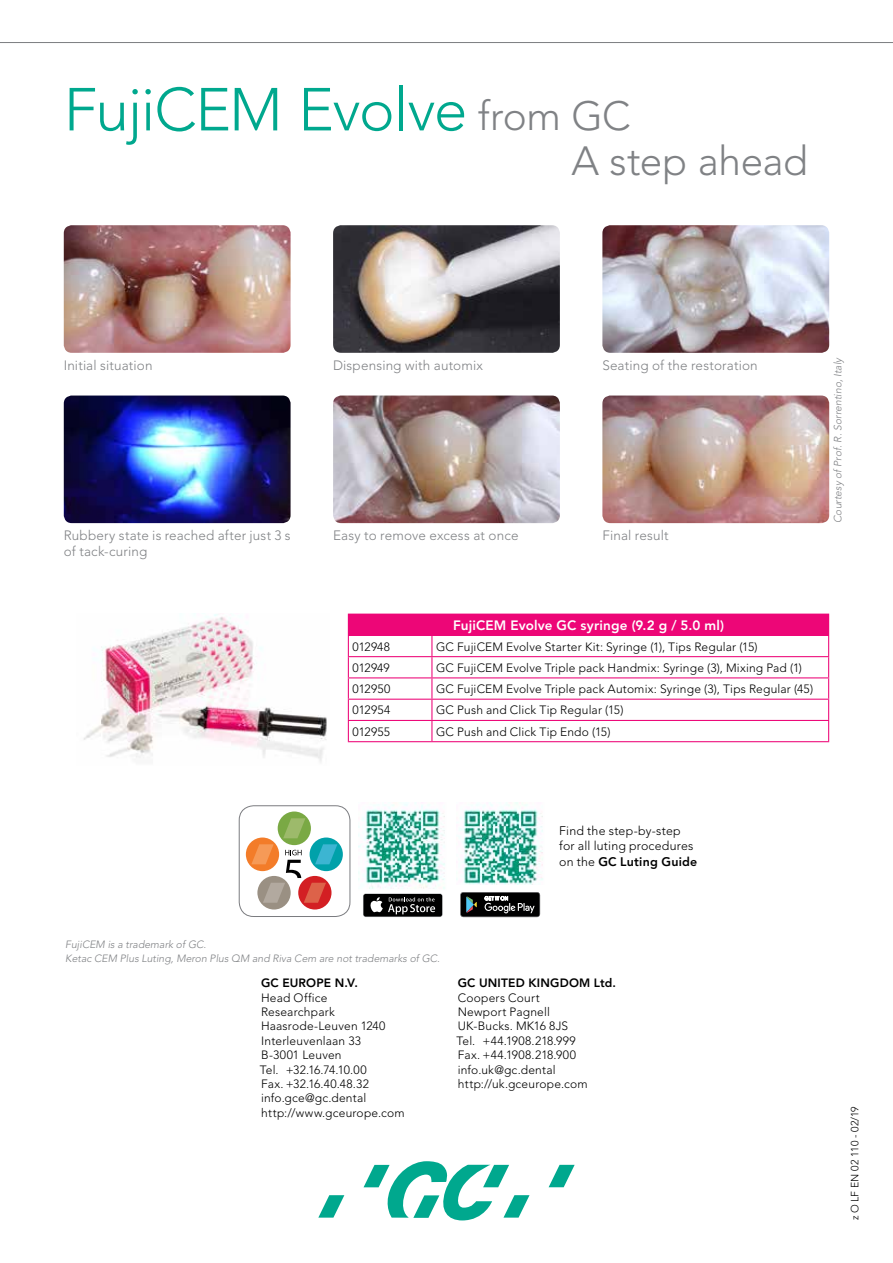
<style>
.page{position:relative;width:893px;height:1263px;background:#fff}
.page>*{position:absolute;margin:0;border:0;box-sizing:border-box;transform-origin:0 0}
.t1{font:300 60px "Avenir LT Std";letter-spacing:-.02em;color:#00a88e}
.t2{font:300 40.5px "Avenir LT Std";letter-spacing:-.01em;color:#808285}
.t3{font:300 13.5px/16.5px "Avenir LT Std";letter-spacing:.01em;color:#808285}
.t4{font:800 13.5px "Avenir LT Std";letter-spacing:.015em;color:#fff}
.t5{font:300 12.3px/15.1px "Avenir LT Std";letter-spacing:.015em;color:#000}
.t6{font:300 12px/14.4px "Avenir LT Std";letter-spacing:.015em;color:#000}
.t7{font:800 12px "Avenir LT Std";letter-spacing:.015em;color:#000}
.t8{font:italic 300 10.5px/13.5px "Avenir LT Std";color:#808285}
.t9{font:300 10.5px "Avenir LT Std";color:#000}
.s1{font-size:40.5px;color:#808285}
.s2{font-weight:800}
</style>
<div class="page">
<svg style="left:0;top:42px;width:893px;height:1px"></svg>
<svg style="left:549px;top:1165px;width:26px;height:22px"></svg>
<svg style="left:364px;top:1161px;width:165px;height:59px"></svg>
<svg style="left:318px;top:1195px;width:26px;height:22px"></svg>
<hr style="left:892px;top:900px;width:1px;height:363px;background:#565a5c">
<img style="left:64px;top:225px;width:227px;height:128px">
<img style="left:333px;top:225px;width:227px;height:128px">
<img style="left:602px;top:225px;width:227px;height:128px">
<img style="left:64px;top:395px;width:227px;height:128px">
<img style="left:333px;top:395px;width:227px;height:128px">
<img style="left:602px;top:395px;width:227px;height:128px">
<img style="left:84px;top:614px;width:243px;height:148px">
<img style="left:456px;top:803px;width:87px;height:82px">
<svg style="left:460px;top:892px;width:80px;height:25px;background:#2e3131"></svg>
<div style="left:239px;top:805px;width:111px;height:112px;border:1px solid #7b7c80;border-radius:15px"></div>
<div style="left:278px;top:811px;width:33px;height:34px;background:#7aa944;border-radius:50%"></div>
<div style="left:246px;top:837px;width:33px;height:34px;background:#f37c29;border-radius:50%"></div>
<div style="left:298px;top:876px;width:33px;height:33px;background:#d31f23;border-radius:50%"></div>
<div style="left:310px;top:837px;width:33px;height:34px;background:#00a1aa;border-radius:50%"></div>
<div style="left:257px;top:876px;width:34px;height:33px;background:#9a9083;border-radius:50%"></div>
<svg style="left:283px;top:818px;width:22px;height:20px"></svg>
<svg style="left:251px;top:844px;width:86px;height:59px"></svg>
<img style="left:359px;top:803px;width:86px;height:86px">
<svg style="left:363px;top:893px;width:80px;height:24px"></svg>
<div style="left:363px;top:894px;width:79px;height:22px;background:#000;border-radius:2px"></div>
<svg style="left:370px;top:897px;width:65px;height:17px"></svg>
<div style="left:348px;top:614px;width:481px;height:21px;background:#ed0677"></div>
<hr style="left:348px;top:635px;width:84px;height:1px;background:#ed0677">
<hr style="left:432px;top:635px;width:397px;height:1px;background:#ed0677">
<hr style="left:348px;top:656px;width:84px;height:1px;background:#ed0677">
<hr style="left:432px;top:656px;width:397px;height:1px;background:#ed0677">
<hr style="left:348px;top:677px;width:84px;height:1px;background:#ed0677">
<hr style="left:432px;top:677px;width:397px;height:1px;background:#ed0677">
<hr style="left:348px;top:699px;width:84px;height:1px;background:#ed0677">
<hr style="left:432px;top:699px;width:397px;height:1px;background:#ed0677">
<hr style="left:348px;top:720px;width:84px;height:1px;background:#ed0677">
<svg style="left:348px;top:636px;width:1px;height:105px"></svg>
<hr style="left:432px;top:720px;width:397px;height:1px;background:#ed0677">
<svg style="left:431px;top:636px;width:1px;height:105px"></svg>
<svg style="left:828px;top:636px;width:1px;height:105px"></svg>
<hr style="left:348px;top:741px;width:84px;height:1px;background:#ed0677">
<hr style="left:432px;top:741px;width:397px;height:1px;background:#ed0677">
<h1 class="t1" style="left:64px;top:74px;width:568px">FujiCEM Evolve <span class="s1">from GC</span></h1>
<h2 class="t2" style="left:571px;top:138px;width:238px">A step ahead</h2>
<p class="t3" style="left:64px;top:357px;width:90px">Initial situation</p>
<p class="t3" style="left:333px;top:357px;width:151px">Dispensing with automix</p>
<p class="t3" style="left:602px;top:357px;width:157px">Seating of the restoration</p>
<p class="t3" style="left:64px;top:527px;width:228px">Rubbery state is reached after just 3 s of tack-curing</p>
<p class="t3" style="left:333px;top:527px;width:187px">Easy to remove excess at once</p>
<p class="t3" style="left:602px;top:527px;width:68px">Final result</p>
<p class="t8" style="left:831px;top:523px;width:168px;rotate:-90deg">Courtesy of Prof. R. Sorrentino, Italy</p>
<p class="t4" style="left:453px;top:617px;width:272px">FujiCEM Evolve GC syringe (9.2 g / 5.0 ml)</p>
<p class="t6" style="left:353px;top:639px;width:39px">012948</p>
<p class="t6" style="left:436px;top:639px;width:323px">GC FujiCEM Evolve Starter Kit: Syringe (1), Tips Regular (15)</p>
<p class="t6" style="left:353px;top:660px;width:39px">012949</p>
<p class="t6" style="left:436px;top:660px;width:367px">GC FujiCEM Evolve Triple pack Handmix: Syringe (3), Mixing Pad (1)</p>
<p class="t6" style="left:353px;top:682px;width:39px">012950</p>
<p class="t6" style="left:436px;top:682px;width:378px">GC FujiCEM Evolve Triple pack Automix: Syringe (3), Tips Regular (45)</p>
<p class="t6" style="left:353px;top:703px;width:39px">012954</p>
<p class="t6" style="left:436px;top:703px;width:189px">GC Push and Click Tip Regular (15)</p>
<p class="t6" style="left:353px;top:724px;width:39px">012955</p>
<p class="t6" style="left:436px;top:724px;width:176px">GC Push and Click Tip Endo (15)</p>
<p class="t5" style="left:559px;top:823px;width:140px">Find the step-by-step for all luting procedures on the <span class="s2">GC Luting Guide</span></p>
<p class="t8" style="left:65px;top:938px;width:376px">FujiCEM is a trademark of GC.<br>Ketac CEM Plus Luting, Meron Plus QM and Riva Cem are not trademarks of GC.</p>
<p class="t7" style="left:261px;top:976px;width:98px">GC EUROPE N.V.</p>
<p class="t6" style="left:260px;top:990px;width:147px">Head Office<br>Researchpark<br>Haasrode-Leuven 1240<br>Interleuvenlaan 33<br>B-3001 Leuven<br>Tel. +32.16.74.10.00<br>Fax. +32.16.40.48.32 info.gce@gc.dental http://www.gceurope.com</p>
<p class="t7" style="left:458px;top:976px;width:160px">GC UNITED KINGDOM Ltd.</p>
<p class="t6" style="left:456px;top:990px;width:133px">Coopers Court<br>Newport Pagnell<br>UK-Bucks. MK16 8JS<br>Tel. +44.1908.218.999<br>Fax. +44.1908.218.900 info.uk@gc.dental http://uk.gceurope.com</p>
<p class="t9" style="left:849px;top:1220px;width:116px;rotate:-90deg">z O LF EN 02 110 - 02/19</p>
</div>
